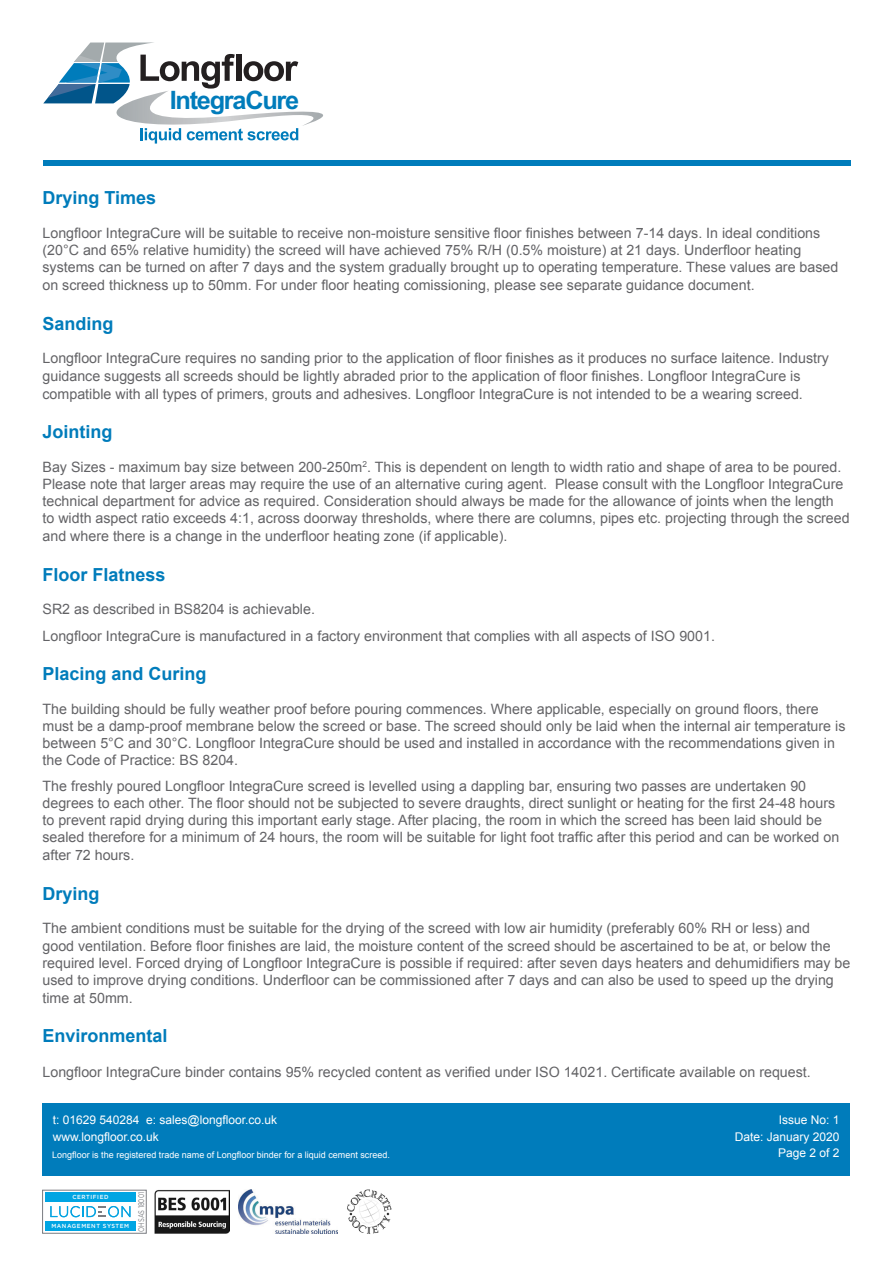
<style>
.page{position:relative;width:893px;height:1263px;background:#fff}
.page>*{position:absolute;margin:0;border:0;box-sizing:border-box;transform-origin:0 0}
.t1{font:700 25.35px "Arial";letter-spacing:-.05em;color:#007cbb}
.t2{font:700 18px "Arial";color:#007cbb}
.t3{font:14.25px/17.2px "Arial";color:#636366}
.t4{font:12px "Arial";color:#fff}
.t5{font:9px "Arial";color:#fff}
.t6{font:8.1px "Gotham";color:#7a7c81;scale:.72 1}
.t7{font:500 5.85px "Gotham";letter-spacing:.1em;color:#fff}
</style>
<div class="page">
<div style="left:43px;top:160px;width:807px;height:6px;background:#007cbb"></div>
<div style="left:43px;top:1103px;width:807px;height:73px;background:#007cbb"></div>
<img style="left:155px;top:1190px;width:74px;height:44px">
<svg style="left:42px;top:1189px;width:105px;height:45px"></svg>
<div style="left:45px;top:1192px;width:91px;height:10px;background:#00a5e3"></div>
<div style="left:45px;top:1222px;width:91px;height:9px;background:#00a5e3"></div>
<svg style="left:50px;top:1206px;width:80px;height:11px"></svg>
<div style="left:42px;top:1190px;width:105px;height:43px;border:1px solid #7a7c81"></div>
<img style="left:347px;top:1189px;width:45px;height:45px">
<img style="left:238px;top:1189px;width:100px;height:44px">
<svg style="left:43px;top:43px;width:280px;height:101px"></svg>
<p class="t1" style="left:170px;top:84px;width:131px">IntegraCure</p>
<p class="t2" style="left:43px;top:186px;width:115px">Drying Times</p>
<p class="t3" style="left:43px;top:224px;width:797px">Longfloor IntegraCure will be suitable to receive non-moisture sensitive floor finishes between 7-14 days. In ideal conditions (20°C and 65% relative humidity) the screed will have achieved 75% R/H (0.5% moisture) at 21 days. Underfloor heating systems can be turned on after 7 days and the system gradually brought up to operating temperature. These values are based on screed thickness up to 50mm. For under floor heating comissioning, please see separate guidance document.</p>
<p class="t2" style="left:43px;top:312px;width:73px">Sanding</p>
<p class="t3" style="left:43px;top:350px;width:788px">Longfloor IntegraCure requires no sanding prior to the application of floor finishes as it produces no surface laitence. Industry guidance suggests all screeds should be lightly abraded prior to the application of floor finishes. Longfloor IntegraCure is compatible with all types of primers, grouts and adhesives. Longfloor IntegraCure is not intended to be a wearing screed.</p>
<p class="t2" style="left:43px;top:420px;width:72px">Jointing</p>
<p class="t3" style="left:43px;top:458px;width:809px">Bay Sizes - maximum bay size between 200-250m<sup>2</sup>. This is dependent on length to width ratio and shape of area to be poured.<br>Please note that larger areas may require the use of an alternative curing agent. Please consult with the Longfloor IntegraCure technical department for advice as required. Consideration should always be made for the allowance of joints when the length<br>to width aspect ratio exceeds 4:1, across doorway thresholds, where there are columns, pipes etc. projecting through the screed and where there is a change in the underfloor heating zone (if applicable).</p>
<p class="t2" style="left:43px;top:562px;width:125px">Floor Flatness</p>
<p class="t3" style="left:43px;top:601px;width:274px">SR2 as described in BS8204 is achievable.</p>
<p class="t3" style="left:43px;top:627px;width:674px">Longfloor IntegraCure is manufactured in a factory environment that complies with all aspects of ISO 9001.</p>
<p class="t2" style="left:43px;top:662px;width:166px">Placing and Curing</p>
<p class="t3" style="left:43px;top:701px;width:804px">The building should be fully weather proof before pouring commences. Where applicable, especially on ground floors, there must be a damp-proof membrane below the screed or base. The screed should only be laid when the internal air temperature is between 5°C and 30°C. Longfloor IntegraCure should be used and installed in accordance with the recommendations given in the Code of Practice: BS 8204.</p>
<p class="t3" style="left:43px;top:777px;width:798px">The freshly poured Longfloor IntegraCure screed is levelled using a dappling bar, ensuring two passes are undertaken 90 degrees to each other. The floor should not be subjected to severe draughts, direct sunlight or heating for the first 24-48 hours to prevent rapid drying during this important early stage. After placing, the room in which the screed has been laid should be sealed therefore for a minimum of 24 hours, the room will be suitable for light foot traffic after this period and can be worked on after 72 hours.</p>
<p class="t2" style="left:43px;top:882px;width:59px">Drying</p>
<p class="t3" style="left:43px;top:920px;width:809px">The ambient conditions must be suitable for the drying of the screed with low air humidity (preferably 60% RH or less) and<br>good ventilation. Before floor finishes are laid, the moisture content of the screed should be ascertained to be at, or below the required level. Forced drying of Longfloor IntegraCure is possible if required: after seven days heaters and dehumidifiers may be used to improve drying conditions. Underfloor can be commissioned after 7 days and can also be used to speed up the drying time at 50mm.</p>
<p class="t2" style="left:43px;top:1024px;width:127px">Environmental</p>
<p class="t3" style="left:43px;top:1063px;width:770px">Longfloor IntegraCure binder contains 95% recycled content as verified under ISO 14021. Certificate available on request.</p>
<p class="t4" style="left:53px;top:1112px;width:226px">t: 01629 540284 e: sales@longfloor.co.uk</p>
<p class="t4" style="left:53px;top:1129px;width:108px">www.longfloor.co.uk</p>
<p class="t4" style="left:779px;top:1112px;width:62px">Issue No: 1</p>
<p class="t4" style="left:735px;top:1128px;width:106px">Date: January 2020</p>
<p class="t5" style="left:52px;top:1149px;width:339px">Longfloor is the registered trade name of Longfloor binder for a liquid cement screed.</p>
<p class="t4" style="left:778px;top:1145px;width:63px">Page 2 of 2</p>
<p class="t7" style="left:72px;top:1193px;width:38px">CERTIFIED</p>
<p class="t7" style="left:51px;top:1222px;width:79px">MANAGEMENT SYSTEM</p>
<p class="t6" style="left:136px;top:1231px;width:56px;rotate:-90deg">OHSAS 18001</p>
</div>
